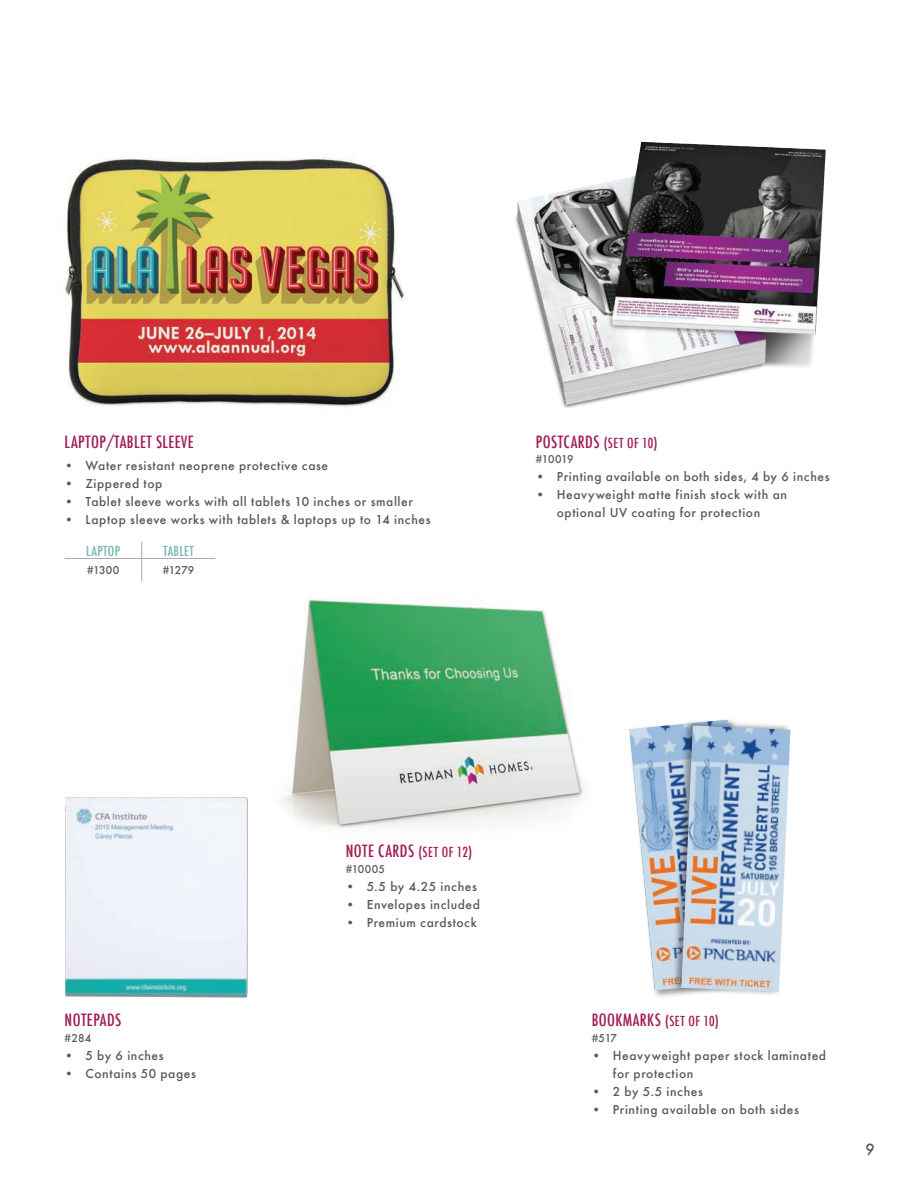
<style>
.page{position:relative;width:918px;height:1188px;background:#fff}
.page>*{position:absolute;margin:0;border:0;box-sizing:border-box;transform-origin:0 0}
.t1{font:500 condensed 16.5px "Futura";letter-spacing:.025em;color:#a11d55}
.t2{font:500 15px "Futura";color:#57585a}
.t3{font:500 condensed 13.5px "Futura";letter-spacing:.025em;color:#76b4b1}
.t4{font:500 12px/18px "Futura";letter-spacing:.05em;color:#57585a;text-align:center}
.t5{font:500 10.5px "Futura";letter-spacing:.005em;color:#57585a}
.s1{font-size:13.5px}
</style>
<div class="page">
<img style="left:281px;top:598px;width:304px;height:231px">
<img style="left:65px;top:158px;width:340px;height:249px">
<img style="left:65px;top:797px;width:183px;height:201px">
<img style="left:515px;top:141px;width:311px;height:267px">
<div style="left:627px;top:718px;width:135px;height:281px;background:#231f20;opacity:.45"></div>
<img style="left:629px;top:720px;width:43px;height:270px">
<div style="left:672px;top:719px;width:120px;height:277px;background:#231f20;opacity:.45"></div>
<img style="left:681px;top:726px;width:109px;height:266px">
<hr style="left:65px;top:558px;width:77px;height:1px;background:#a8a9ad">
<svg style="left:142px;top:541px;width:1px;height:40px"></svg>
<hr style="left:142px;top:558px;width:73px;height:1px;background:#a8a9ad">
<h1 class="t1" style="left:65px;top:431px;width:131px">LAPTOP/TABLET SLEEVE</h1>
<p class="t4" style="left:65px;top:457px;width:265px">• Water resistant neoprene protective case</p>
<p class="t4" style="left:65px;top:475px;width:99px">• Zippered top</p>
<p class="t4" style="left:65px;top:493px;width:350px">• Tablet sleeve works with all tablets 10 inches or smaller</p>
<p class="t4" style="left:65px;top:511px;width:368px">• Laptop sleeve works with tablets &amp; laptops up to 14 inches</p>
<p class="t3" style="left:86px;top:542px;width:35px">LAPTOP</p>
<p class="t3" style="left:163px;top:542px;width:32px">TABLET</p>
<p class="t5" style="left:87px;top:563px;width:34px">#1300</p>
<p class="t5" style="left:163px;top:563px;width:33px">#1279</p>
<h1 class="t1" style="left:536px;top:431px;width:123px">POSTCARDS <span class="s1">(SET OF 10)</span></h1>
<p class="t5" style="left:536px;top:452px;width:39px">#10019</p>
<p class="t4" style="left:536px;top:468px;width:295px">• Printing available on both sides, 4 by 6 inches</p>
<p class="t4" style="left:536px;top:486px;width:253px">• Heavyweight matte finish stock with an optional UV coating for protection</p>
<h1 class="t1" style="left:65px;top:1009px;width:58px">NOTEPADS</h1>
<p class="t5" style="left:65px;top:1030px;width:28px">#284</p>
<p class="t4" style="left:65px;top:1046px;width:101px">• 5 by 6 inches</p>
<p class="t4" style="left:65px;top:1064px;width:133px">• Contains 50 pages</p>
<h1 class="t1" style="left:346px;top:840px;width:128px">NOTE CARDS <span class="s1">(SET OF 12)</span></h1>
<p class="t5" style="left:346px;top:862px;width:41px">#10005</p>
<p class="t4" style="left:346px;top:877px;width:133px">• 5.5 by 4.25 inches</p>
<p class="t4" style="left:346px;top:895px;width:136px">• Envelopes included</p>
<p class="t4" style="left:346px;top:913px;width:133px">• Premium cardstock</p>
<h1 class="t1" style="left:592px;top:1009px;width:129px">BOOKMARKS <span class="s1">(SET OF 10)</span></h1>
<p class="t5" style="left:592px;top:1030px;width:27px">#517</p>
<p class="t4" style="left:613px;top:1046px;width:215px;text-align:left;text-indent:-21px">• Heavyweight paper stock laminated for protection</p>
<p class="t4" style="left:592px;top:1082px;width:113px">• 2 by 5.5 inches</p>
<p class="t4" style="left:592px;top:1100px;width:209px">• Printing available on both sides</p>
<p class="t2" style="left:866px;top:1139px;width:11px">9</p>
</div>
